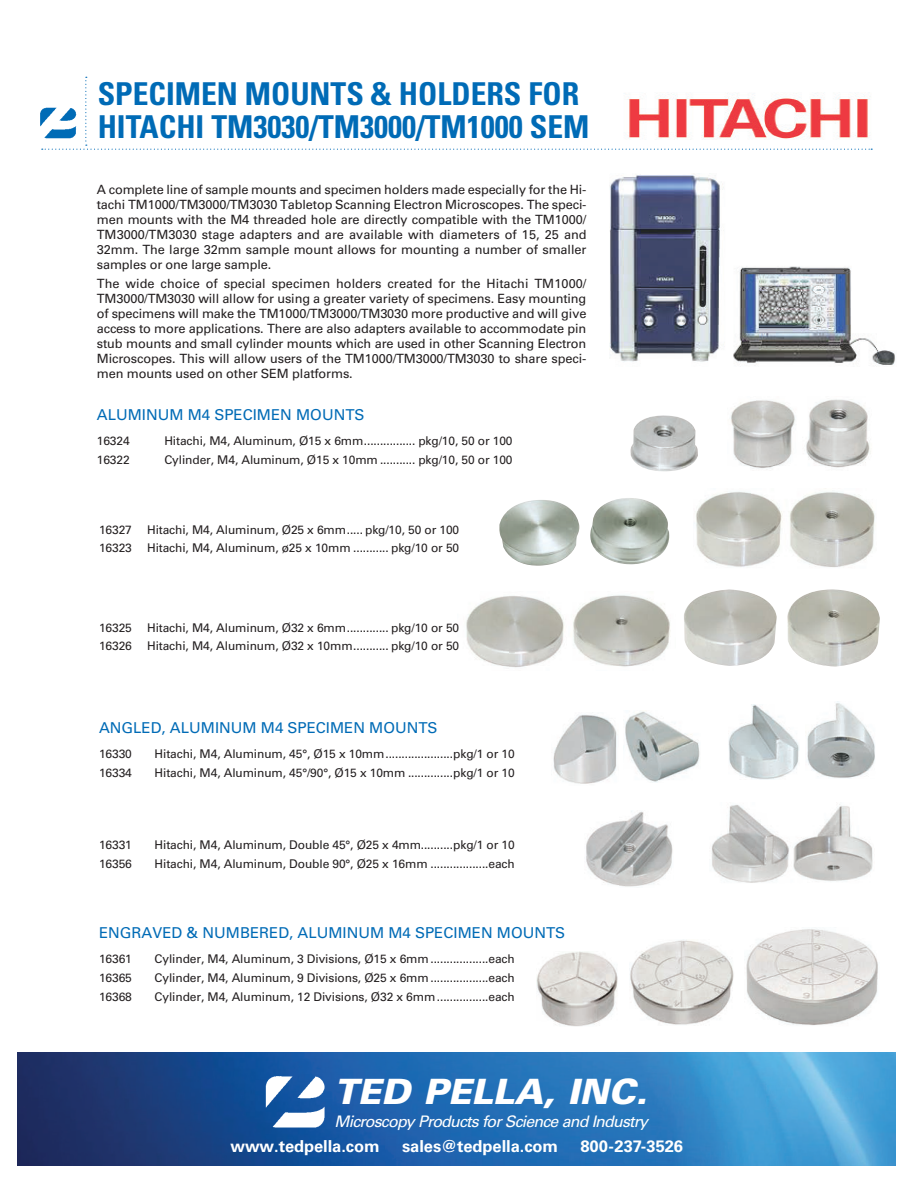
<style>
.page{position:relative;width:918px;height:1188px;background:#fff}
.page>*{position:absolute;margin:0;border:0;box-sizing:border-box;transform-origin:0 0}
.t1{font:italic 900 34.95px "Univers LT Std";color:#fff}
.t2{font:700 condensed 31.5px/33px "Univers LT Std";color:#006bb6}
.t3{font:700 16.5px "Univers LT Std";letter-spacing:-.005em;color:#fff}
.t4{font:italic 15.9px "Univers LT Std";letter-spacing:-.05em;color:#fff}
.t5{font:15px "Univers LT Std";color:#006bb6}
.t6{font:12.75px/15px "Univers LT Std";letter-spacing:-.01em;color:#231f20;text-align:justify}
.t7{font:12px "Univers LT Std";letter-spacing:-.01em;color:#231f20}
</style>
<div class="page">
<img style="left:609px;top:174px;width:287px;height:191px">
<svg style="left:42px;top:77px;width:830px;height:73px"></svg>
<img style="left:40px;top:107px;width:37px;height:32px">
<img style="left:731px;top:399px;width:140px;height:70px">
<img style="left:694px;top:491px;width:181px;height:76px">
<img style="left:466px;top:595px;width:205px;height:73px">
<img style="left:684px;top:589px;width:195px;height:78px">
<img style="left:590px;top:498px;width:79px;height:66px">
<img style="left:499px;top:500px;width:80px;height:66px">
<img style="left:630px;top:415px;width:68px;height:57px">
<img style="left:553px;top:714px;width:64px;height:70px">
<img style="left:623px;top:711px;width:77px;height:71px">
<img style="left:728px;top:705px;width:71px;height:74px">
<img style="left:807px;top:701px;width:68px;height:77px">
<img style="left:586px;top:811px;width:87px;height:76px">
<img style="left:711px;top:804px;width:162px;height:79px">
<img style="left:536px;top:951px;width:82px;height:76px">
<img style="left:630px;top:940px;width:104px;height:85px">
<img style="left:746px;top:929px;width:132px;height:97px">
<img style="left:18px;top:1053px;width:877px;height:112px">
<img style="left:264px;top:1076px;width:62px;height:52px">
<p class="t2" style="left:98px;top:77px;width:493px">SPECIMEN MOUNTS &amp; HOLDERS FOR<br>HITACHI TM3030/TM3000/TM1000 SEM</p>
<p class="t6" style="left:97px;top:182px;width:491px">A complete line of sample mounts and specimen holders made especially for the Hi&shy;tachi TM1000/TM3000/TM3030 Tabletop Scanning Electron Microscopes. The speci&shy;men mounts with the M4 threaded hole are directly compatible with the TM1000/ TM3000/TM3030 stage adapters and are available with diameters of 15, 25 and 32mm. The large 32mm sample mount allows for mounting a number of smaller samples or one large sample.</p>
<p class="t6" style="left:97px;top:276px;width:491px">The wide choice of special specimen holders created for the Hitachi TM1000/ TM3000/TM3030 will allow for using a greater variety of specimens. Easy mounting of specimens will make the TM1000/TM3000/TM3030 more productive and will give access to more applications. There are also adapters available to accommodate pin stub mounts and small cylinder mounts which are used in other Scanning Electron Microscopes. This will allow users of the TM1000/TM3000/TM3030 to share speci&shy;men mounts used on other SEM platforms.</p>
<p class="t5" style="left:97px;top:406px;width:269px">ALUMINUM M4 SPECIMEN MOUNTS</p>
<p class="t7" style="left:97px;top:433px;width:34px">16324</p>
<p class="t7" style="left:164px;top:433px;width:350px">Hitachi, M4, Aluminum, Ø15 x 6mm................ pkg/10, 50 or 100</p>
<p class="t7" style="left:97px;top:452px;width:34px">16322</p>
<p class="t7" style="left:164px;top:452px;width:350px">Cylinder, M4, Aluminum, Ø15 x 10mm ........... pkg/10, 50 or 100</p>
<p class="t7" style="left:99px;top:522px;width:34px">16327</p>
<p class="t7" style="left:147px;top:522px;width:314px">Hitachi, M4, Aluminum, Ø25 x 6mm..... pkg/10, 50 or 100</p>
<p class="t7" style="left:99px;top:541px;width:34px">16323</p>
<p class="t7" style="left:147px;top:541px;width:314px">Hitachi, M4, Aluminum, ø25 x 10mm ........... pkg/10 or 50</p>
<p class="t7" style="left:99px;top:620px;width:34px">16325</p>
<p class="t7" style="left:147px;top:620px;width:314px">Hitachi, M4, Aluminum, Ø32 x 6mm............. pkg/10 or 50</p>
<p class="t7" style="left:99px;top:639px;width:34px">16326</p>
<p class="t7" style="left:147px;top:639px;width:314px">Hitachi, M4, Aluminum, Ø32 x 10mm........... pkg/10 or 50</p>
<p class="t5" style="left:99px;top:718px;width:340px">ANGLED, ALUMINUM M4 SPECIMEN MOUNTS</p>
<p class="t7" style="left:99px;top:746px;width:34px">16330</p>
<p class="t7" style="left:155px;top:746px;width:362px">Hitachi, M4, Aluminum, 45°, Ø15 x 10mm.....................pkg/1 or 10</p>
<p class="t7" style="left:99px;top:765px;width:34px">16334</p>
<p class="t7" style="left:155px;top:765px;width:362px">Hitachi, M4, Aluminum, 45°/90°, Ø15 x 10mm ..............pkg/1 or 10</p>
<p class="t7" style="left:99px;top:838px;width:34px">16331</p>
<p class="t7" style="left:155px;top:838px;width:361px">Hitachi, M4, Aluminum, Double 45°, Ø25 x 4mm..........pkg/1 or 10</p>
<p class="t7" style="left:99px;top:856px;width:34px">16356</p>
<p class="t7" style="left:155px;top:856px;width:361px">Hitachi, M4, Aluminum, Double 90°, Ø25 x 16mm ..................each</p>
<p class="t5" style="left:99px;top:924px;width:467px">ENGRAVED &amp; NUMBERED, ALUMINUM M4 SPECIMEN MOUNTS</p>
<p class="t7" style="left:99px;top:952px;width:34px">16361</p>
<p class="t7" style="left:155px;top:952px;width:361px">Cylinder, M4, Aluminum, 3 Divisions, Ø15 x 6mm ..................each</p>
<p class="t7" style="left:99px;top:971px;width:34px">16365</p>
<p class="t7" style="left:155px;top:971px;width:361px">Cylinder, M4, Aluminum, 9 Divisions, Ø25 x 6mm ..................each</p>
<p class="t7" style="left:99px;top:989px;width:34px">16368</p>
<p class="t7" style="left:155px;top:989px;width:361px">Cylinder, M4, Aluminum, 12 Divisions, Ø32 x 6mm................each</p>
<p class="t1" style="left:334px;top:1069px;width:314px">TED PELLA, INC.</p>
<p class="t4" style="left:334px;top:1111px;width:315px">Microscopy Products for Science and Industry</p>
<p class="t3" style="left:230px;top:1136px;width:151px">www.tedpella.com</p>
<p class="t3" style="left:402px;top:1136px;width:157px">sales@tedpella.com</p>
<p class="t3" style="left:580px;top:1136px;width:104px">800-237-3526</p>
</div>
